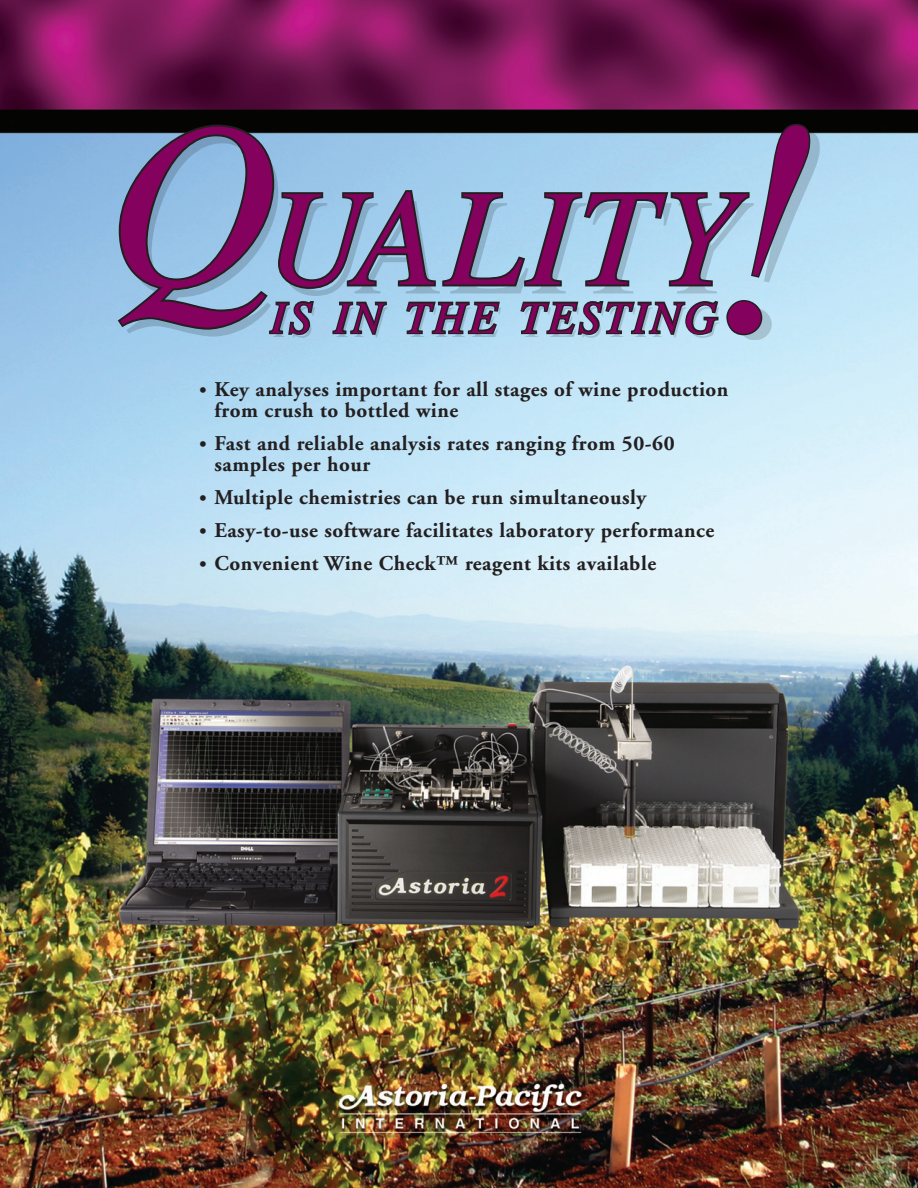
<style>
.page{position:relative;width:918px;height:1188px;background:#fff}
.page>*{position:absolute;margin:0;border:0;box-sizing:border-box;transform-origin:0 0}
.t1{font:italic 307.5px "Times";color:#85015e}
.t2{font:italic 138.3px "Times";letter-spacing:.035em;color:#85015e}
.t3{font:italic 45.15px "Times";letter-spacing:.07em;color:#85015e}
.t4{font:700 21px/21px "Adobe Garamond";letter-spacing:.025em;color:#231f20}
.s1{font-size:237.15px}
.s2{font-size:18px}
</style>
<div class="page">
<img style="left:0;top:0;width:918px;height:1188px">
<svg style="left:115px;top:122px;width:697px;height:215px;background:#8aabc3"></svg>
<h1 class="t1" style="left:716px;top:59px;width:104px">!</h1>
<h2 class="t2" style="left:106px;top:162px;width:632px"><span class="s1">Q</span>UALITY</h2>
<h3 class="t3" style="left:271px;top:293px;width:448px">IS IN THE TESTING</h3>
<p class="t4" style="left:214px;top:379px;width:515px;text-indent:-15px"><span class="s2">•</span> Key analyses important for all stages of wine production from crush to bottled wine</p>
<p class="t4" style="left:214px;top:433px;width:462px;text-indent:-15px"><span class="s2">•</span> Fast and reliable analysis rates ranging from 50-60 samples per hour</p>
<p class="t4" style="left:200px;top:487px;width:448px"><span class="s2">•</span> Multiple chemistries can be run simultaneously</p>
<p class="t4" style="left:200px;top:520px;width:516px"><span class="s2">•</span> Easy-to-use software facilitates laboratory performance</p>
<p class="t4" style="left:200px;top:553px;width:458px"><span class="s2">•</span> Convenient Wine Check™ reagent kits available</p>
</div>
